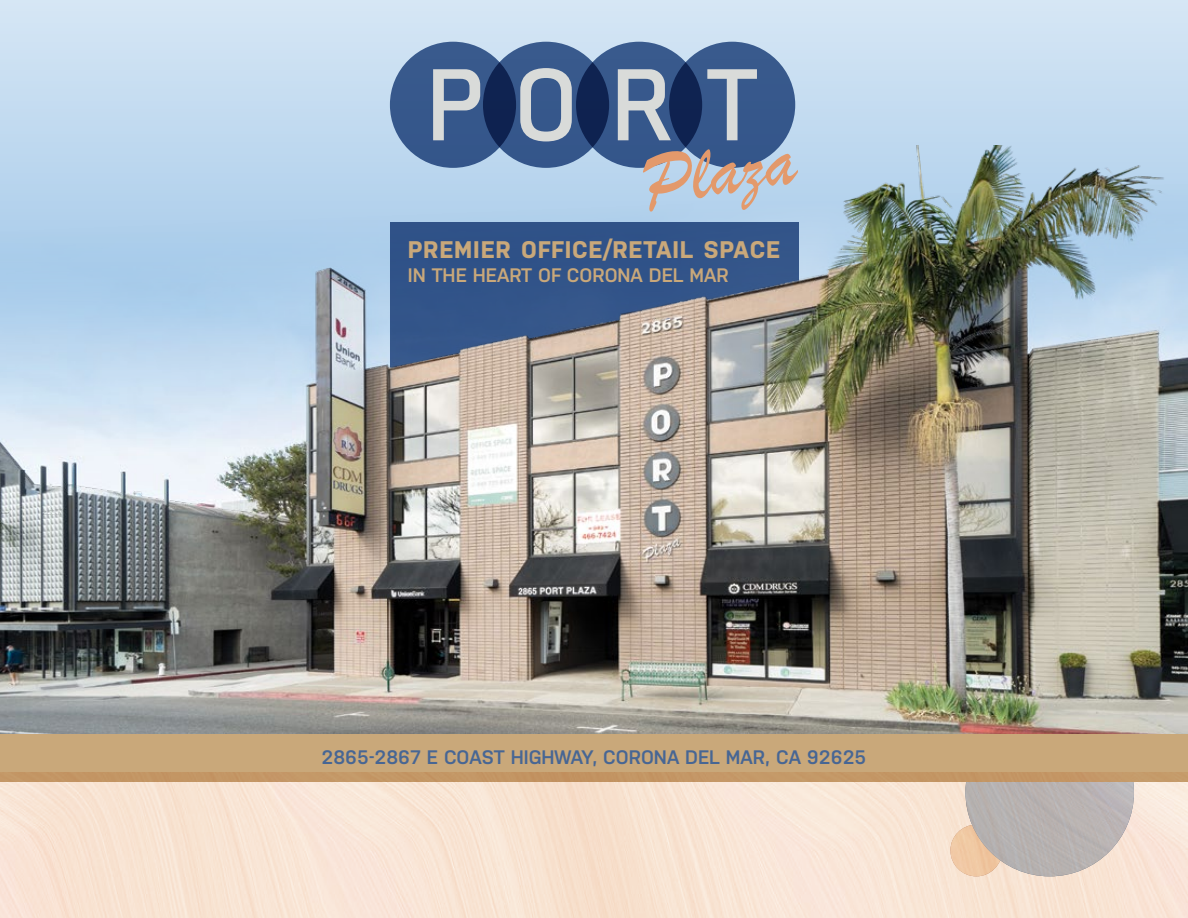
<style>
.page{position:relative;width:1188px;height:918px;background:#fff}
.page>*{position:absolute;margin:0;border:0;box-sizing:border-box;transform-origin:0 0}
.t1{font:78.3px "Brush Script";color:#e3996b}
.t2{font:700 24px "Nudista";letter-spacing:.035em;color:#c9a87a}
.t3{font:600 19.5px "Nudista";color:#476694}
.t4{font:600 19.5px "Nudista";color:#c9a87a}
</style>
<div class="page">
<div style="left:0;top:0;width:1188px;height:780px;background:#cce1f2"></div>
<img style="left:0;top:652px;width:1188px;height:82px">
<div style="left:0;top:734px;width:1188px;height:48px;background:#c9a87a"></div>
<img style="left:0;top:145px;width:1188px;height:507px">
<img style="left:0;top:772px;width:1188px;height:146px">
<div style="left:669px;top:42px;width:126px;height:126px;background:#36588b;border-radius:50%"></div>
<svg style="left:707px;top:69px;width:50px;height:71px"></svg>
<div style="left:390px;top:42px;width:126px;height:126px;background:#36588b;border-radius:50%"></div>
<svg style="left:433px;top:69px;width:47px;height:71px"></svg>
<svg style="left:483px;top:42px;width:126px;height:126px;background:#2b497a"></svg>
<svg style="left:520px;top:68px;width:52px;height:73px;background:#8799b2"></svg>
<svg style="left:576px;top:42px;width:126px;height:126px;background:#254172"></svg>
<svg style="left:618px;top:69px;width:53px;height:71px;background:#899ab2"></svg>
<h1 class="t1" style="left:635px;top:131px;width:156px;rotate:-9deg">Plaza</h1>
<p class="t2" style="left:408px;top:236px;width:374px">PREMIER OFFICE/RETAIL SPACE</p>
<p class="t4" style="left:408px;top:264px;width:322px">IN THE HEART OF CORONA DEL MAR</p>
<p class="t3" style="left:322px;top:746px;width:546px">2865-2867 E COAST HIGHWAY, CORONA DEL MAR, CA 92625</p>
</div>
